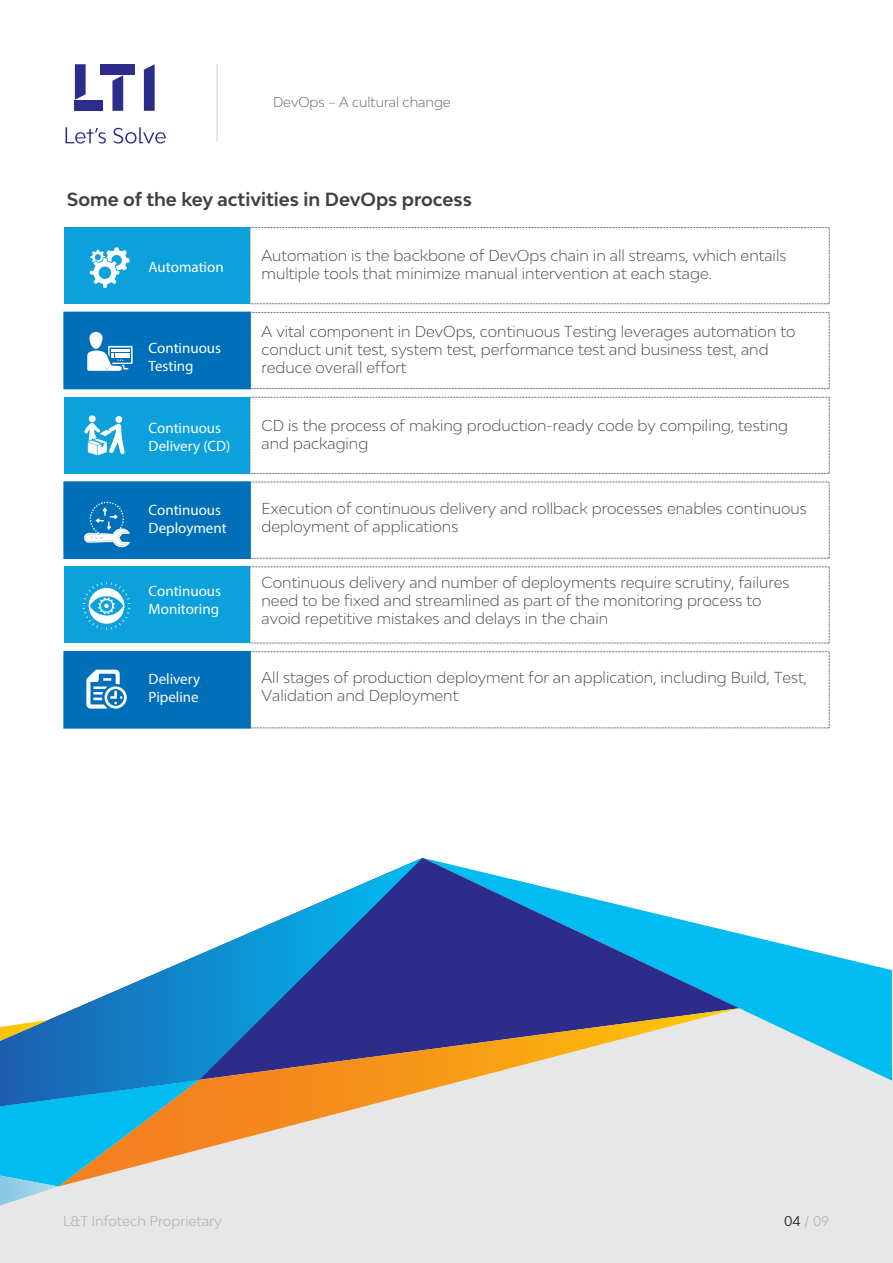
<style>
.page{position:relative;width:893px;height:1263px;background:#fff}
.page>*{position:absolute;margin:0;border:0;box-sizing:border-box;transform-origin:0 0}
.t1{font:700 18px "Bw Modelica";color:#414042}
.t2{font:300 15px/18px "Bw Modelica";color:#414042}
.t3{font:15px/18px "Myriad Pro";color:#fff}
.t4{font:300 13.5px "Bw Modelica";color:#5c5c5c}
.t5{font:13.5px "Bw Modelica";color:#b5b5b6}
.t6{font:13.5px "Bw Modelica";color:#b7b7b7}
.s1{color:#231f20}
</style>
<div class="page">
<hr style="left:217px;top:64px;width:1px;height:77px;background:#cfcfce">
<svg style="left:75px;top:64px;width:11px;height:36px"></svg>
<div style="left:75px;top:100px;width:28px;height:11px;background:#2c2d8b"></div>
<div style="left:101px;top:64px;width:34px;height:11px;background:#2c2d8b"></div>
<svg style="left:112px;top:75px;width:11px;height:36px"></svg>
<svg style="left:144px;top:64px;width:11px;height:47px"></svg>
<svg style="left:66px;top:127px;width:100px;height:17px"></svg>
<div style="left:64px;top:228px;width:186px;height:76px;background:#0ca1dc"></div>
<div style="left:63px;top:312px;width:188px;height:77px;background:#006fba"></div>
<div style="left:64px;top:397px;width:186px;height:76px;background:#0ca1dc"></div>
<div style="left:63px;top:481px;width:188px;height:78px;background:#006fba;border:2px solid #006fba"></div>
<div style="left:64px;top:567px;width:186px;height:76px;background:#0ca1dc"></div>
<div style="left:63px;top:651px;width:188px;height:78px;background:#006fba;border:2px solid #006fba"></div>
<svg style="left:90px;top:247px;width:39px;height:41px"></svg>
<svg style="left:87px;top:332px;width:46px;height:39px"></svg>
<div style="left:89px;top:415px;width:7px;height:7px;background:#fff;border-radius:50%"></div>
<div style="left:115px;top:416px;width:7px;height:7px;background:#fff;border-radius:50%"></div>
<svg style="left:84px;top:422px;width:41px;height:33px"></svg>
<svg style="left:84px;top:502px;width:46px;height:46px"></svg>
<svg style="left:83px;top:582px;width:47px;height:48px"></svg>
<svg style="left:86px;top:670px;width:41px;height:39px"></svg>
<div style="left:0;top:1064px;width:893px;height:199px;background:#e8e7e7"></div>
<svg style="left:739px;top:933px;width:153px;height:148px;background:#59cff0"></svg>
<svg style="left:423px;top:858px;width:316px;height:150px"></svg>
<svg style="left:199px;top:1008px;width:540px;height:178px;background:#d9ccc2"></svg>
<svg style="left:0;top:858px;width:423px;height:248px"></svg>
<svg style="left:0;top:1020px;width:48px;height:21px"></svg>
<svg style="left:0;top:1080px;width:199px;height:125px;background:#6db2bf"></svg>
<p class="t4" style="left:273px;top:93px;width:179px">DevOps – A cultural change</p>
<p class="t1" style="left:67px;top:187px;width:407px">Some of the key activities in DevOps process</p>
<p class="t3" style="left:149px;top:258px;width:77px">Automation</p>
<p class="t3" style="left:149px;top:339px;width:74px">Continuous<br>Testing</p>
<p class="t3" style="left:149px;top:419px;width:83px">Continuous<br>Delivery (CD)</p>
<p class="t3" style="left:149px;top:501px;width:80px">Continuous<br>Deployment</p>
<p class="t3" style="left:149px;top:582px;width:74px">Continuous<br>Monitoring</p>
<p class="t3" style="left:149px;top:670px;width:53px">Delivery<br>Pipeline</p>
<p class="t2" style="left:262px;top:246px;width:526px">Automation is the backbone of DevOps chain in all streams, which entails multiple tools that minimize manual intervention at each stage.</p>
<p class="t2" style="left:262px;top:322px;width:536px">A vital component in DevOps, continuous Testing leverages automation to conduct unit test, system test, performance test and business test, and reduce overall effort</p>
<p class="t2" style="left:262px;top:416px;width:528px">CD is the process of making production-ready code by compiling, testing and packaging</p>
<p class="t2" style="left:262px;top:499px;width:547px">Execution of continuous delivery and rollback processes enables continuous deployment of applications</p>
<p class="t2" style="left:262px;top:573px;width:530px">Continuous delivery and number of deployments require scrutiny, failures need to be fixed and streamlined as part of the monitoring process to avoid repetitive mistakes and delays in the chain</p>
<p class="t2" style="left:262px;top:668px;width:547px">All stages of production deployment for an application, including Build, Test,<br>Validation and Deployment</p>
<p class="t5" style="left:63px;top:1212px;width:160px">L&amp;T Infotech Proprietary</p>
<p class="t6" style="left:784px;top:1212px;width:47px"><span class="s1">04</span> / 09</p>
</div>
